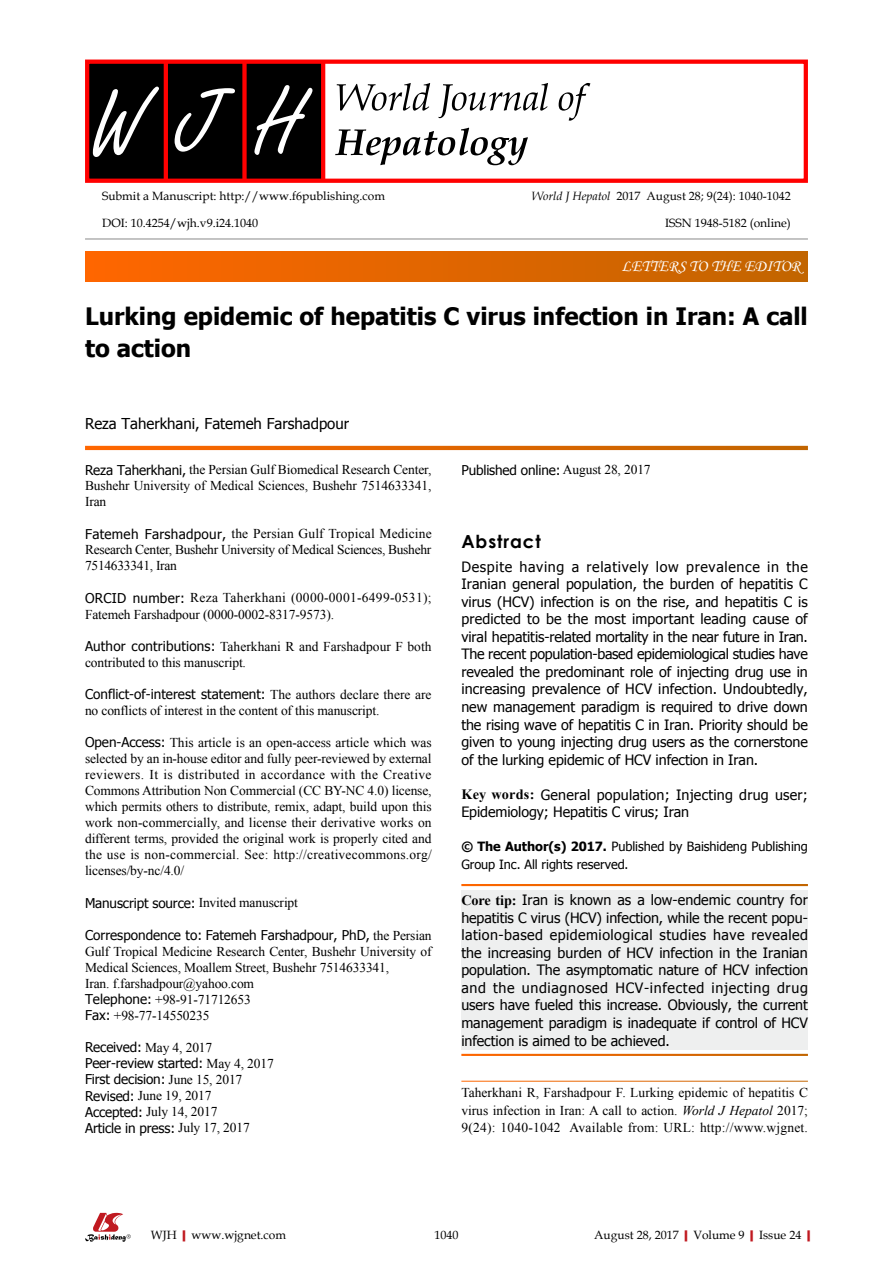
<style>
.page{position:relative;width:893px;height:1263px;background:#fff}
.page>*{position:absolute;margin:0;border:0;box-sizing:border-box;transform-origin:0 0}
.t1{font:700 24px/31.5px "Tahoma";color:#000}
.t2{font:700 18px "Century Gothic";letter-spacing:.05em;color:#000}
.t3{font:16.5px "Monotype Corsiva";color:#fff}
.t4{font:15px "Tahoma";color:#000}
.t5{font:14.25px/17.5px "Tahoma";letter-spacing:-.005em;color:#000;text-align:justify}
.t6{font:14.25px/17.5px "Tahoma";letter-spacing:.015em;color:#000}
.t7{font:13.5px/16px "Times New Roman";letter-spacing:-.01em;color:#000;text-align:justify}
.t8{font:13.5px/16px "Tahoma";letter-spacing:-.01em;color:#000}
.t9{font:12.75px/17.5px "Tahoma";letter-spacing:-.005em;color:#000}
.t10{font:12px "Book Antiqua";color:#000}
.s1{font-style:italic}
.s2{font-family:"Tahoma"}
.s3{font-family:"Times New Roman"}
.s4{font-family:"Times New Roman";font-weight:700}
.s5{font-weight:700}
.s6{font-weight:700;color:#c01920}
</style>
<div class="page">
<div style="left:461px;top:890px;width:347px;height:159px;background:#eeefef"></div>
<div style="left:85px;top:252px;width:723px;height:29px;background:linear-gradient(to right,#f60,#c16500)"></div>
<hr style="left:85px;top:239px;width:723px;height:1px;background:#898989">
<svg style="left:85px;top:446px;width:723px;height:4px"></svg>
<svg style="left:85px;top:1213px;width:46px;height:29px"></svg>
<div style="left:87px;top:61px;width:236px;height:121px;background:#000"></div>
<hr style="left:164px;top:61px;width:4px;height:121px;background:#f00">
<div style="left:242px;top:61px;width:5px;height:121px;background:#f00"></div>
<hr style="left:321px;top:61px;width:4px;height:121px;background:#f00">
<div style="left:85px;top:60px;width:723px;height:123px;border:4px solid #f00"></div>
<svg style="left:254px;top:85px;width:58px;height:70px"></svg>
<svg style="left:175px;top:88px;width:60px;height:64px"></svg>
<svg style="left:93px;top:87px;width:66px;height:70px"></svg>
<svg style="left:337px;top:83px;width:253px;height:38px"></svg>
<svg style="left:335px;top:128px;width:193px;height:37px"></svg>
<p class="t10" style="left:102px;top:188px;width:284px">Submit a Manuscript: http://www.f6publishing.com</p>
<p class="t10" style="left:102px;top:215px;width:158px">DOI: 10.4254/wjh.v9.i24.1040</p>
<p class="t10" style="left:532px;top:188px;width:261px"><span class="s1">World J Hepatol</span> 2017 August 28; 9(24): 1040-1042</p>
<p class="t10" style="left:665px;top:215px;width:127px">ISSN 1948-5182 (online)</p>
<p class="t3" style="left:622px;top:256px;width:180px">LETTERS TO THE EDITOR</p>
<p class="t1" style="left:85px;top:299px;width:724px">Lurking epidemic of hepatitis C virus infection in Iran: A call to action</p>
<p class="t4" style="left:85px;top:413px;width:266px">Reza Taherkhani, Fatemeh Farshadpour</p>
<p class="t7" style="left:85px;top:461px;width:348px"><span class="s2">Reza Taherkhani,</span> the Persian Gulf Biomedical Research Center, Bushehr University of Medical Sciences, Bushehr 7514633341, Iran</p>
<p class="t7" style="left:85px;top:525px;width:348px"><span class="s2">Fatemeh Farshadpour,</span> the Persian Gulf Tropical Medicine Research Center, Bushehr University of Medical Sciences, Bushehr 7514633341, Iran</p>
<p class="t7" style="left:85px;top:590px;width:348px"><span class="s2">ORCID number:</span> Reza Taherkhani (0000-0001-6499-0531);<br>Fatemeh Farshadpour (0000-0002-8317-9573).</p>
<p class="t7" style="left:85px;top:638px;width:348px"><span class="s2">Author contributions:</span> Taherkhani R and Farshadpour F both contributed to this manuscript.</p>
<p class="t7" style="left:85px;top:687px;width:348px;line-height:15.6px"><span class="s2">Conflict-of-interest statement:</span> The authors declare there are no conflicts of interest in the content of this manuscript.</p>
<p class="t7" style="left:85px;top:734px;width:348px"><span class="s2">Open-Access:</span> This article is an open-access article which was selected by an in-house editor and fully peer-reviewed by external reviewers. It is distributed in accordance with the Creative Commons Attribution Non Commercial (CC BY-NC 4.0) license, which permits others to distribute, remix, adapt, build upon this work non-commercially, and license their derivative works on different terms, provided the original work is properly cited and the use is non-commercial. See: http://creativecommons.org/ licenses/by-nc/4.0/</p>
<p class="t8" style="left:85px;top:894px;width:214px">Manuscript source: <span class="s3">Invited manuscript</span></p>
<p class="t7" style="left:85px;top:927px;width:348px;text-align:left"><span class="s2">Correspondence to: Fatemeh Farshadpour, PhD,</span> the Persian Gulf Tropical Medicine Research Center, Bushehr University of Medical Sciences, Moallem Street, Bushehr 7514633341,<br>Iran. f.farshadpour@yahoo.com<br><span class="s2">Telephone:</span> +98-91-71712653<br><span class="s2">Fax:</span> +98-77-14550235</p>
<p class="t8" style="left:85px;top:1039px;width:190px">Received: <span class="s3">May 4, 2017<br></span>Peer-review started: <span class="s3">May 4, 2017<br></span>First decision: <span class="s3">June 15, 2017<br></span>Revised: <span class="s3">June 19, 2017<br></span>Accepted: <span class="s3">July 14, 2017<br></span>Article in press: <span class="s3">July 17, 2017</span></p>
<p class="t8" style="left:461px;top:461px;width:191px">Published online: <span class="s3">August 28, 2017</span></p>
<p class="t2" style="left:461px;top:527px;width:81px">Abstract</p>
<p class="t5" style="left:461px;top:557px;width:348px">Despite having a relatively low prevalence in the Iranian general population, the burden of hepatitis C virus (HCV) infection is on the rise, and hepatitis C is predicted to be the most important leading cause of viral hepatitis-related mortality in the near future in Iran.<br>The recent population-based epidemiological studies have revealed the predominant role of injecting drug use in increasing prevalence of HCV infection. Undoubtedly, new management paradigm is required to drive down the rising wave of hepatitis C in Iran. Priority should be given to young injecting drug users as the cornerstone of the lurking epidemic of HCV infection in Iran.</p>
<p class="t6" style="left:461px;top:785px;width:348px"><span class="s4">Key words:</span> General population; Injecting drug user;<br>Epidemiology; Hepatitis C virus; Iran</p>
<p class="t9" style="left:461px;top:837px;width:348px"><span class="s5">© The Author(s) 2017.</span> Published by Baishideng Publishing<br>Group Inc. All rights reserved.</p>
<p class="t5" style="left:461px;top:890px;width:348px"><span class="s4">Core tip:</span> Iran is known as a low-endemic country for hepatitis C virus (HCV) infection, while the recent popu&shy;lation-based epidemiological studies have revealed the increasing burden of HCV infection in the Iranian population. The asymptomatic nature of HCV infection and the undiagnosed HCV-infected injecting drug users have fueled this increase. Obviously, the current management paradigm is inadequate if control of HCV infection is aimed to be achieved.</p>
<p class="t7" style="left:461px;top:1083px;width:348px;line-height:17.5px">Taherkhani R, Farshadpour F. Lurking epidemic of hepatitis C virus infection in Iran: A call to action. <span class="s1">World J Hepatol</span> 2017; 9(24): 1040-1042 Available from: URL: http://www.wjgnet.</p>
<p class="t10" style="left:151px;top:1226px;width:137px">WJH<span class="s6">|</span>www.wjgnet.com</p>
<p class="t10" style="left:434px;top:1226px;width:25px">1040</p>
<p class="t10" style="left:594px;top:1226px;width:223px">August 28, 2017<span class="s6">|</span>Volume 9<span class="s6">|</span>Issue 24<span class="s6">|</span></p>
</div>
